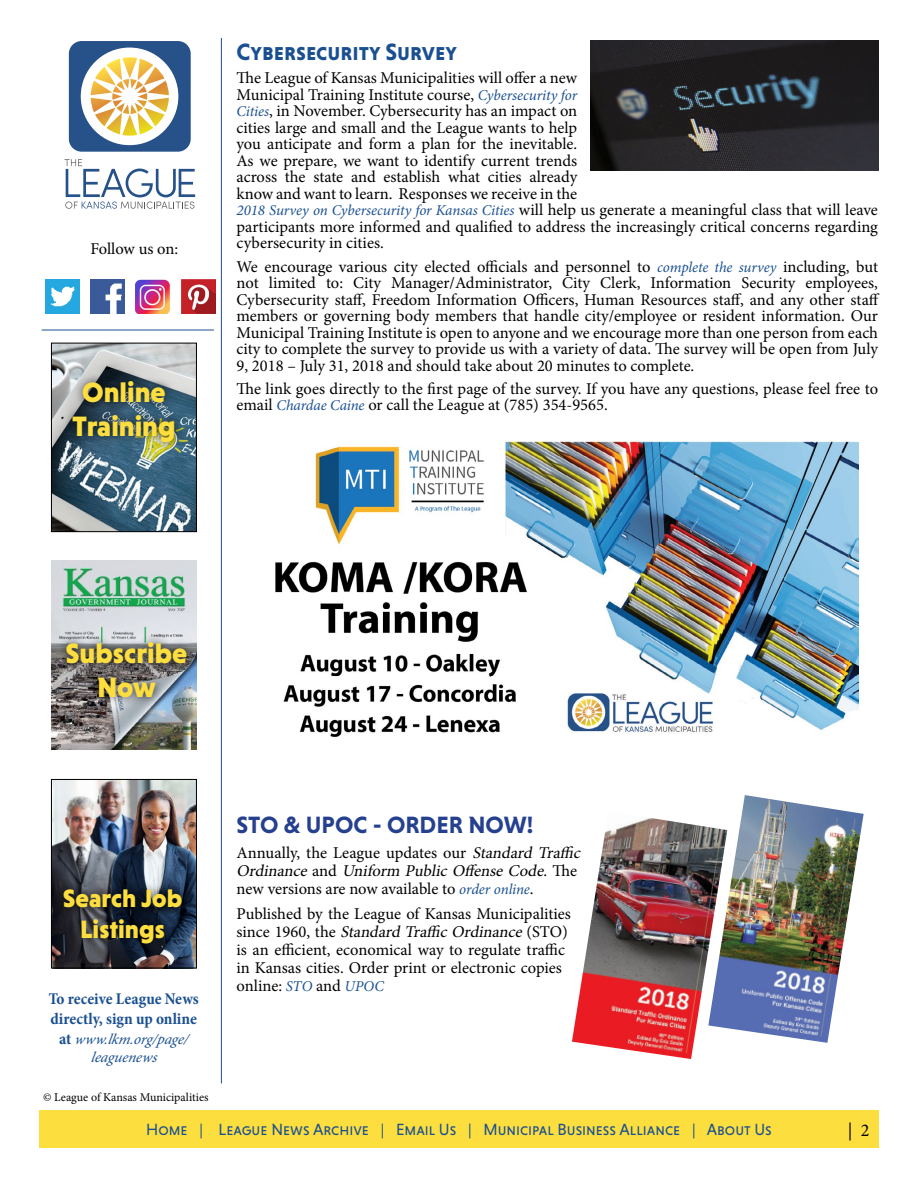
<style>
.page{position:relative;width:918px;height:1188px;background:#fff}
.page>*{position:absolute;margin:0;border:0;box-sizing:border-box;transform-origin:0 0}
.t1{font:900 28.5px/34.2px "Niveau Grotesk";color:#fdde3f;text-align:center}
.t2{font:900 25.5px/30.6px "Niveau Grotesk";color:#fdde3f;text-align:center}
.t3{font:24px "Niveau Grotesk Bold Small Caps";color:#1a5091}
.t4{font:24px "Niveau Grotesk Bold Small Caps";color:#25408f}
.t5{font:18px "Minion Pro";color:#000}
.t6{font:16.5px/16.5px "Minion Pro";color:#000}
.t7{font:16.5px "Niveau Grotesk Regular Small Caps";color:#1a5091}
.t8{font:700 condensed 16.5px/19.8px "Minion Pro";color:#1a5091}
.t9{font:italic 15px/18px "Minion Pro";color:#1a5091;text-align:center}
.t10{font:12px "Minion Pro";color:#000}
.s1{font-style:italic;font-size:15px;color:#1a5091}
.s2{font-weight:700;font-style:normal;font-stretch:condensed;font-size:16.5px}
.s3{font-style:italic}
</style>
<div class="page">
<hr style="left:221px;top:38px;width:1px;height:1045px;background:#1a5091">
<div style="left:69px;top:41px;width:122px;height:111px;background:#265289;border-radius:13px"></div>
<svg style="left:64px;top:159px;width:131px;height:50px"></svg>
<div style="left:81px;top:48px;width:97px;height:97px;background:#fff;border-radius:50%"></div>
<svg style="left:91px;top:57px;width:78px;height:79px"></svg>
<hr style="left:42px;top:330px;width:172px;height:1px;background:#1a5091">
<div style="left:39px;top:1111px;width:840px;height:37px;background:#fdde3f"></div>
<img style="left:182px;top:279px;width:34px;height:34px">
<img style="left:45px;top:279px;width:34px;height:34px">
<img style="left:135px;top:279px;width:36px;height:34px">
<img style="left:91px;top:279px;width:34px;height:34px">
<img style="left:53px;top:781px;width:142px;height:185px">
<div style="left:51px;top:779px;width:146px;height:189px;border:1px solid #000"></div>
<div style="left:55px;top:881px;width:136px;height:72px;background:#000;opacity:.75"></div>
<img style="left:51px;top:561px;width:146px;height:188px">
<div style="left:57px;top:633px;width:139px;height:74px;background:#000;opacity:.75"></div>
<img style="left:53px;top:345px;width:142px;height:185px">
<div style="left:51px;top:343px;width:146px;height:189px;border:1px solid #000"></div>
<div style="left:63px;top:372px;width:121px;height:80px;background:#000;opacity:.75"></div>
<img style="left:591px;top:41px;width:288px;height:130px">
<img style="left:275px;top:441px;width:583px;height:297px">
<img style="left:572px;top:818px;width:136px;height:241px">
<img style="left:708px;top:795px;width:156px;height:248px">
<p class="t6" style="left:90px;top:241px;width:89px">Follow us on:</p>
<h1 class="t1" style="left:72px;top:375px;width:105px">Online<br>Training</h1>
<h3 class="t3" style="left:237px;top:38px;width:222px">Cybersecurity Survey</h3>
<p class="t6" style="left:237px;top:70px;width:643px">The League of Kansas Municipalities will offer a new<br>Municipal Training Institute course, <span class="s1">Cybersecurity for<br>Cities</span>, in November. Cybersecurity has an impact on<br>cities large and small and the League wants to help<br>you anticipate and form a plan for the inevitable.<br>As we prepare, we want to identify current trends<br>across the state and establish what cities already<br>know and want to learn. Responses we receive in the<br><span class="s1">2018 Survey on Cybersecurity for Kansas Cities</span> will help us generate a meaningful class that will leave participants more informed and qualified to address the increasingly critical concerns regarding cybersecurity in cities.</p>
<p class="t6" style="left:237px;top:258px;width:645px;text-align:justify">We encourage various city elected officials and personnel to <span class="s1">complete the survey</span> including, but not limited to: City Manager/Administrator, City Clerk, Information Security employees, Cybersecurity staff, Freedom Information Officers, Human Resources staff, and any other staff members or governing body members that handle city/employee or resident information. Our Municipal Training Institute is open to anyone and we encourage more than one person from each city to complete the survey to provide us with a variety of data. The survey will be open from July 9, 2018 – July 31, 2018 and should take about 20 minutes to complete.</p>
<p class="t6" style="left:237px;top:380px;width:643px">The link goes directly to the first page of the survey. If you have any questions, please feel free to email <span class="s1">Chardae Caine</span> or call the League at (785) 354-9565.</p>
<h1 class="t1" style="left:65px;top:636px;width:123px">Subscribe<br>Now</h1>
<h2 class="t2" style="left:63px;top:883px;width:121px">Search Job<br>Listings</h2>
<p class="t8" style="left:49px;top:989px;width:152px">To receive League News directly, sign up online</p>
<p class="t9" style="left:59px;top:1030px;width:134px"><span class="s2">a t</span> www.lkm.org/p age/ leaguenews</p>
<h3 class="t4" style="left:237px;top:811px;width:298px">STO &amp; UPOC - ORDER NOW!</h3>
<p class="t6" style="left:237px;top:844px;width:349px;line-height:18px">Annually, the League updates our <span class="s3">Standard Traffic<br>Ordinance</span> a n d <span class="s3">Uniform Public Offense Code</span>. Th e new versions are now available to <span class="s1">order online</span>.</p>
<p class="t6" style="left:237px;top:905px;width:336px;line-height:18px">Published by the League of Kansas Municipalities s i n c e 1 9 6 0 , t h e <span class="s3">Standard TrafficOrdinance</span>( S T O ) is an efficient, economical way to regulate traffic in Kansas cities. Order print or electronic copies online: <span class="s1">STO</span> and <span class="s1">UPOC</span></p>
<p class="t10" style="left:43px;top:1089px;width:167px">© League of Kansas Municipalities</p>
<p class="t7" style="left:146px;top:1120px;width:627px">Home | League News Archive | Email Us | Municipal Business Alliance | About Us</p>
<p class="t5" style="left:848px;top:1118px;width:23px">| 2</p>
</div>
